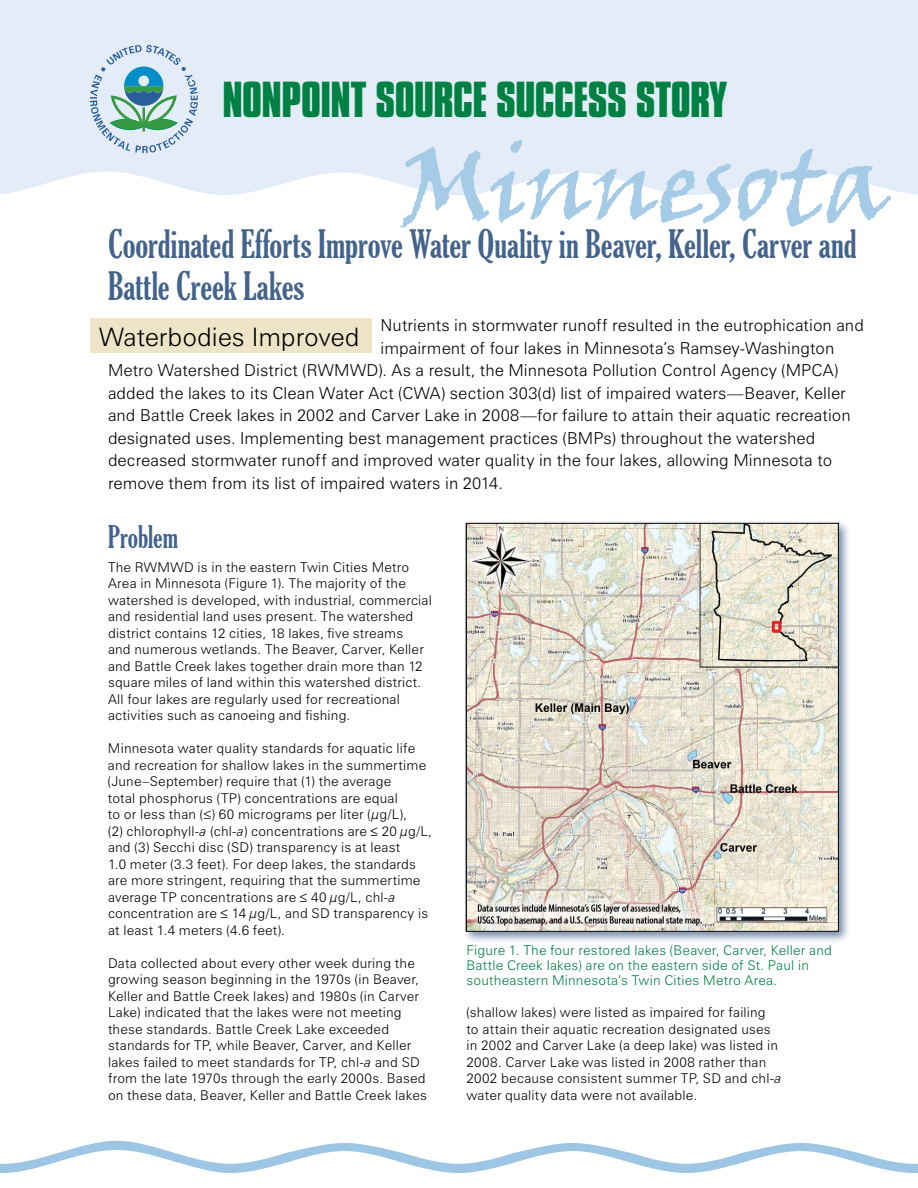
<style>
.page{position:relative;width:918px;height:1188px;background:#fff}
.page>*{position:absolute;margin:0;border:0;box-sizing:border-box;transform-origin:0 0}
.title_state_name{font:105px "Viner Hand ITC";letter-spacing:-.02em;color:#a5cbe7}
.t1{font:700 43.5px "Compacta BT";letter-spacing:-.01em;color:#008144}
.title_story{font:extra-condensed 37.5px/42px "Gloucester";color:#43638c}
.subhead_1{font:extra-condensed 30px "Gloucester";color:#43638c}
.title_restored{font:300 25.5px "Zurich BT";letter-spacing:-.005em;color:#000}
.body_text{font:300 16.5px "Zurich BT";letter-spacing:.005em;color:#000}
.body_text-2{font:300 13.5px/16.5px "Zurich BT";letter-spacing:.015em;color:#000}
.t2{font:300 13.5px/15px "Zurich BT";letter-spacing:.015em;color:#008144}
.s1{font-style:italic}
</style>
<div class="page">
<svg style="left:0;top:1141px;width:918px;height:32px"></svg>
<div style="left:0;top:0;width:918px;height:195px;background:#e4edf7"></div>
<svg style="left:90px;top:45px;width:108px;height:108px"></svg>
<div style="left:462px;top:519px;width:389px;height:425px;background:#43638c;opacity:.75"></div>
<div style="left:90px;top:319px;width:282px;height:34px;background:#eee4c8"></div>
<img style="left:468px;top:525px;width:369px;height:404px">
<div style="left:466px;top:523px;width:373px;height:408px;border:1px solid #000"></div>
<h1 class="t1" style="left:222px;top:73px;width:506px">NONPOINT SOURCE SUCCESS STORY</h1>
<h1 class="title_state_name" style="left:400px;top:118px;width:493px">Minnesota</h1>
<h1 class="title_story" style="left:108px;top:224px;width:750px">Coordinated Efforts Improve Water Quality in Beaver, Keller, Carver and<br>Battle Creek Lakes</h1>
<h2 class="title_restored" style="left:99px;top:321px;width:262px">Waterbodies Improved</h2>
<p class="body_text" style="left:381px;top:315px;width:485px">Nutrients in stormwater runoff resulted in the eutrophication and</p>
<p class="body_text" style="left:381px;top:338px;width:455px">impairment of four lakes in Minnesota’s Ramsey-Washington</p>
<p class="body_text" style="left:108px;top:360px;width:732px">Metro Watershed District (RWMWD). As a result, the Minnesota Pollution Control Agency (MPCA)</p>
<p class="body_text" style="left:108px;top:383px;width:739px">added the lakes to its Clean Water Act (CWA) section 303(d) list of impaired waters—Beaver, Keller</p>
<p class="body_text" style="left:108px;top:405px;width:744px">and Battle Creek lakes in 2002 and Carver Lake in 2008—for failure to attain their aquatic recreation</p>
<p class="body_text" style="left:108px;top:428px;width:709px">designated uses. Implementing best management practices (BMPs) throughout the watershed</p>
<p class="body_text" style="left:108px;top:451px;width:726px">decreased stormwater runoff and improved water quality in the four lakes, allowing Minnesota to</p>
<p class="body_text" style="left:108px;top:473px;width:397px">remove them from its list of impaired waters in 2014.</p>
<h2 class="subhead_1" style="left:108px;top:520px;width:72px">Problem</h2>
<p class="body_text-2" style="left:108px;top:559px;width:325px">The RWMWD is in the eastern Twin Cities Metro Area in Minnesota (Figure 1). The majority of the watershed is developed, with industrial, commercial and residential land uses present. The watershed district contains 12 cities, 18 lakes, five streams<br>and numerous wetlands. The Beaver, Carver, Keller and Battle Creek lakes together drain more than 12 square miles of land within this watershed district.<br>All four lakes are regularly used for recreational activities such as canoeing and fishing.</p>
<p class="body_text-2" style="left:108px;top:740px;width:326px">Minnesota water quality standards for aquatic life and recreation for shallow lakes in the summertime (June–September) require that (1) the average<br>total phosphorus (TP) concentrations are equal<br>to or less than (≤) 60 micrograms per liter (μg/L),<br>(2) chlorophyll-<span class="s1">a</span> (chl-<span class="s1">a</span>) concentrations are ≤ 20 μg/L, and (3) Secchi disc (SD) transparency is at least<br>1.0 meter (3.3 feet). For deep lakes, the standards are more stringent, requiring that the summertime average TP concentrations are ≤ 40 μg/L, chl-<span class="s1">a </span>concentration are ≤ 14 μg/L, and SD transparency is at least 1.4 meters (4.6 feet).</p>
<p class="body_text-2" style="left:108px;top:955px;width:320px">Data collected about every other week during the growing season beginning in the 1970s (in Beaver, Keller and Battle Creek lakes) and 1980s (in Carver Lake) indicated that the lakes were not meeting these standards. Battle Creek Lake exceeded standards for TP, while Beaver, Carver, and Keller lakes failed to meet standards for TP, chl-<span class="s1">a</span> and SD from the late 1970s through the early 2000s. Based on these data, Beaver, Keller and Battle Creek lakes</p>
<p class="t2" style="left:466px;top:943px;width:367px">Figure 1. The four restored lakes (Beaver, Carver, Keller and<br>Battle Creek lakes) are on the eastern side of St. Paul in southeastern Minnesota’s Twin Cities Metro Area.</p>
<p class="body_text-2" style="left:467px;top:1004px;width:317px">(shallow lakes) were listed as impaired for failing<br>to attain their aquatic recreation designated uses in 2002 and Carver Lake (a deep lake) was listed in 2008. Carver Lake was listed in 2008 rather than 2002 because consistent summer TP, SD and chl-<span class="s1">a </span>water quality data were not available.</p>
</div>
